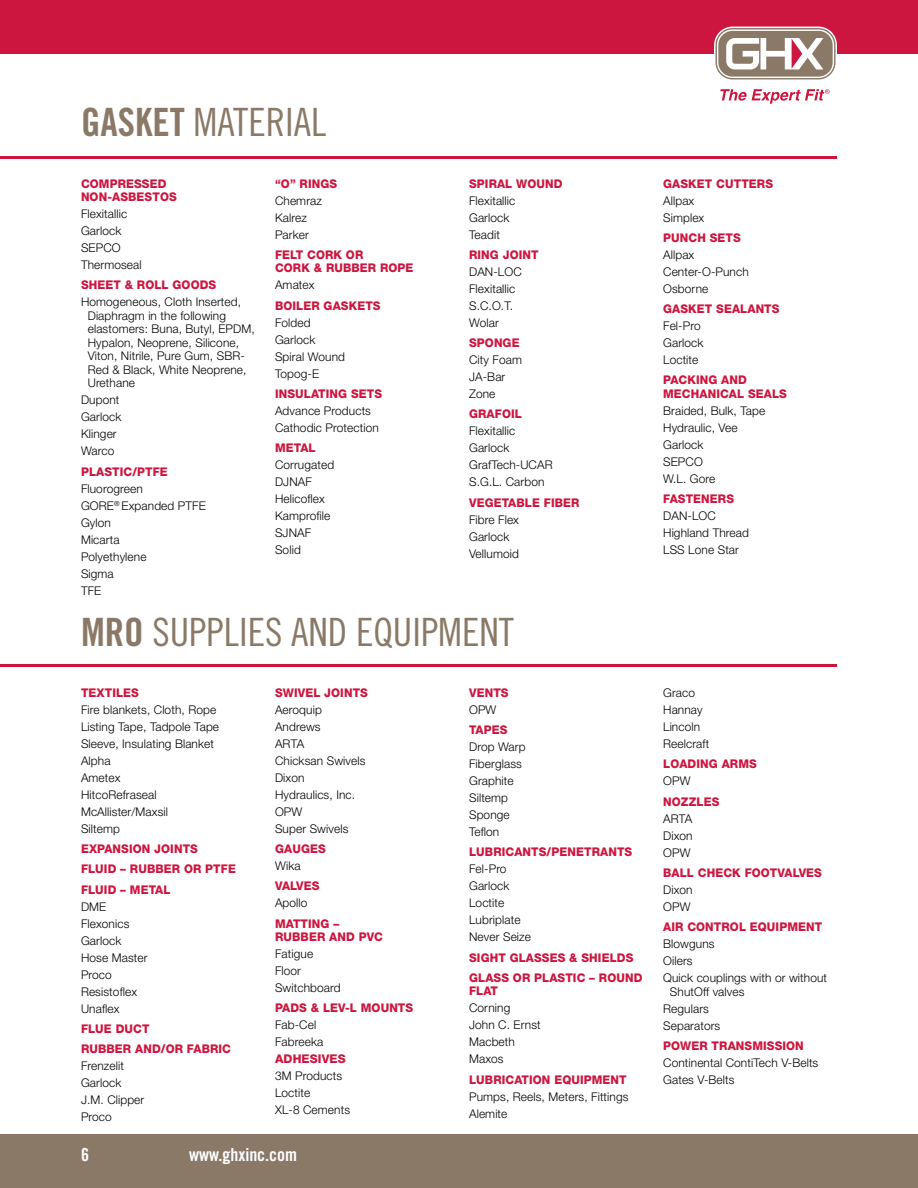
<style>
.page{position:relative;width:918px;height:1188px;background:#fff}
.page>*{position:absolute;margin:0;border:0;box-sizing:border-box;transform-origin:0 0}
.t1{font:39px "Trade Gothic Cond Eighteen";color:#8a7967}
.t2{font:18px "Trade Gothic Bold Cond Twenty";color:#fff}
.t3{font:300 12px/17px "Helvetica Neue";letter-spacing:.01em;color:#000}
.t4{font:800 12px/20.2px "Helvetica Neue";letter-spacing:.01em;color:#cd163f;scale:.96 1}
.t5{font:800 12px "Helvetica Neue";letter-spacing:.01em;color:#cd163f}
.s1{font-family:"Trade Gothic Bold Cond Twenty"}
</style>
<div class="page">
<div style="left:0;top:1134px;width:918px;height:54px;background:#8a7967"></div>
<div style="left:0;top:0;width:918px;height:54px;background:#cd163f"></div>
<hr style="left:0;top:665px;width:837px;height:2px;background:#cd163f">
<hr style="left:0;top:156px;width:837px;height:2px;background:#cd163f">
<svg style="left:714px;top:27px;width:123px;height:53px"></svg>
<svg style="left:720px;top:89px;width:110px;height:15px"></svg>
<h1 class="t1" style="left:81px;top:99px;width:247px"><span class="s1">GASKET</span> MATERIAL</h1>
<p class="t4" style="left:81px;top:176px;width:101px;line-height:13.5px">COMPRESSED<br>NON-ASBESTOS</p>
<p class="t3" style="left:81px;top:205px;width:62px">Flexitallic<br>Garlock<br>SEPCO<br>Thermoseal</p>
<p class="t4" style="left:81px;top:275px;width:142px">SHEET &amp; ROLL GOODS</p>
<p class="t3" style="left:88px;top:295px;width:169px;line-height:13.5px;text-indent:-7px">Homogeneous, Cloth Inserted,<br>Diaphragm in the following elastomers: Buna, Butyl, EPDM,<br>Hypalon, Neoprene, Silicone,<br>Viton, Nitrile, Pure Gum, SBR-<br>Red &amp; Black, White Neoprene,<br>Urethane</p>
<p class="t3" style="left:81px;top:391px;width:42px">Dupont<br>Garlock<br>Klinger<br>Warco</p>
<p class="t4" style="left:81px;top:461px;width:92px">PLASTIC/PTFE</p>
<p class="t3" style="left:81px;top:480px;width:126px">Fluorogreen<br>GORE<sup>®</sup> Expanded PTFE<br>Gylon<br>Micarta<br>Polyethylene<br>Sigma<br>TFE</p>
<p class="t4" style="left:275px;top:173px;width:66px">“O” RINGS</p>
<p class="t3" style="left:275px;top:192px;width:48px">Chemraz<br>Kalrez<br>Parker</p>
<p class="t4" style="left:275px;top:248px;width:146px;line-height:13.5px">FELT CORK OR<br>CORK &amp; RUBBER ROPE</p>
<p class="t3" style="left:275px;top:276px;width:41px">Amatex</p>
<p class="t4" style="left:275px;top:295px;width:112px">BOILER GASKETS</p>
<p class="t3" style="left:275px;top:314px;width:71px">Folded<br>Garlock<br>Spiral Wound<br>Topog-E</p>
<p class="t4" style="left:275px;top:383px;width:113px">INSULATING SETS</p>
<p class="t3" style="left:275px;top:402px;width:105px">Advance Products<br>Cathodic Protection</p>
<p class="t4" style="left:275px;top:438px;width:44px">METAL</p>
<p class="t3" style="left:275px;top:456px;width:61px">Corrugated<br>DJNAF<br>Helicoflex<br>Kamprofile<br>SJNAF<br>Solid</p>
<p class="t4" style="left:469px;top:173px;width:99px">SPIRAL WOUND</p>
<p class="t3" style="left:469px;top:192px;width:48px">Flexitallic<br>Garlock<br>Teadit</p>
<p class="t4" style="left:469px;top:244px;width:74px">RING JOINT</p>
<p class="t3" style="left:469px;top:263px;width:54px">DAN-LOC<br>Flexitallic<br>S.C.O.T.<br>Wolar</p>
<p class="t4" style="left:469px;top:333px;width:54px">SPONGE</p>
<p class="t3" style="left:469px;top:351px;width:54px">City Foam<br>JA-Bar<br>Zone</p>
<p class="t4" style="left:469px;top:404px;width:56px">GRAFOIL</p>
<p class="t3" style="left:469px;top:422px;width:85px">Flexitallic<br>Garlock<br>GrafTech-UCAR<br>S.G.L. Carbon</p>
<p class="t4" style="left:469px;top:492px;width:117px">VEGETABLE FIBER</p>
<p class="t3" style="left:469px;top:511px;width:51px">Fibre Flex<br>Garlock<br>Vellumoid</p>
<h1 class="t1" style="left:81px;top:609px;width:435px"><span class="s1">MRO</span> SUPPLIES AND EQUIPMENT</h1>
<p class="t4" style="left:81px;top:682px;width:62px">TEXTILES</p>
<p class="t3" style="left:81px;top:701px;width:140px">Fire blankets, Cloth, Rope<br>Listing Tape, Tadpole Tape<br>Sleeve, Insulating Blanket<br>Alpha<br>Ametex<br>HitcoRefraseal<br>McAllister/Maxsil<br>Siltemp</p>
<p class="t4" style="left:81px;top:839px;width:163px">EXPANSION JOINTS<br>FLUID – RUBBER OR PTFE<br>FLUID – METAL</p>
<p class="t3" style="left:81px;top:898px;width:68px">DME<br>Flexonics<br>Garlock<br>Hose Master<br>Proco<br>Resistoflex<br>Unaflex</p>
<p class="t4" style="left:81px;top:1018px;width:158px">FLUE DUCT<br>RUBBER AND/OR FABRIC</p>
<p class="t3" style="left:81px;top:1057px;width:65px">Frenzelit<br>Garlock<br>J.M. Clipper<br>Proco</p>
<p class="t4" style="left:275px;top:682px;width:98px">SWIVEL JOINTS</p>
<p class="t3" style="left:275px;top:701px;width:92px">Aeroquip<br>Andrews<br>ARTA<br>Chicksan Swivels<br>Dixon<br>Hydraulics, Inc.<br>OPW<br>Super Swivels</p>
<p class="t4" style="left:275px;top:839px;width:54px">GAUGES</p>
<p class="t3" style="left:275px;top:857px;width:27px">Wika</p>
<p class="t4" style="left:275px;top:876px;width:48px">VALVES</p>
<p class="t3" style="left:275px;top:894px;width:34px">Apollo</p>
<p class="t4" style="left:275px;top:917px;width:114px;line-height:13.5px">MATTING –<br>RUBBER AND PVC</p>
<p class="t3" style="left:275px;top:945px;width:67px">Fatigue<br>Floor<br>Switchboard</p>
<p class="t4" style="left:275px;top:998px;width:145px">PADS &amp; LEV-L MOUNTS</p>
<p class="t3" style="left:275px;top:1016px;width:50px">Fab-Cel<br>Fabreeka</p>
<p class="t5" style="left:275px;top:1052px;width:72px">ADHESIVES</p>
<p class="t3" style="left:275px;top:1067px;width:77px">3M Products<br>Loctite<br>XL-8 Cements</p>
<h2 class="t2" style="left:81px;top:1144px;width:9px">6</h2>
<h2 class="t2" style="left:189px;top:1144px;width:110px">www.ghxinc.com</h2>
<p class="t4" style="left:469px;top:682px;width:43px">VENTS</p>
<p class="t3" style="left:469px;top:701px;width:29px">OPW</p>
<p class="t4" style="left:469px;top:720px;width:42px">TAPES</p>
<p class="t3" style="left:469px;top:738px;width:58px">Drop Warp<br>Fiberglass<br>Graphite<br>Siltemp<br>Sponge<br>Teflon</p>
<p class="t4" style="left:469px;top:842px;width:171px">LUBRICANTS/PENETRANTS</p>
<p class="t3" style="left:469px;top:860px;width:63px">Fel-Pro<br>Garlock<br>Loctite<br>Lubriplate<br>Never Seize</p>
<p class="t4" style="left:469px;top:947px;width:182px">SIGHT GLASSES &amp; SHIELDS<br>GLASS OR PLASTIC – ROUND</p>
<p class="t4" style="left:469px;top:981px;width:32px">FLAT</p>
<p class="t3" style="left:469px;top:999px;width:73px">Corning<br>John C. Ernst<br>Macbeth<br>Maxos</p>
<p class="t4" style="left:469px;top:1069px;width:166px">LUBRICATION EQUIPMENT</p>
<p class="t3" style="left:469px;top:1088px;width:161px">Pumps, Reels, Meters, Fittings<br>Alemite</p>
<p class="t4" style="left:663px;top:173px;width:116px">GASKET CUTTERS</p>
<p class="t3" style="left:663px;top:192px;width:43px">Allpax<br>Simplex</p>
<p class="t4" style="left:663px;top:227px;width:82px">PUNCH SETS</p>
<p class="t3" style="left:663px;top:246px;width:87px">Allpax<br>Center-O-Punch<br>Osborne</p>
<p class="t4" style="left:663px;top:299px;width:123px">GASKET SEALANTS</p>
<p class="t3" style="left:663px;top:317px;width:42px">Fel-Pro<br>Garlock<br>Loctite</p>
<p class="t4" style="left:663px;top:373px;width:130px;line-height:13.5px">PACKING AND<br>MECHANICAL SEALS</p>
<p class="t3" style="left:663px;top:402px;width:104px">Braided, Bulk, Tape<br>Hydraulic, Vee<br>Garlock<br>SEPCO<br>W.L. Gore</p>
<p class="t4" style="left:663px;top:489px;width:75px">FASTENERS</p>
<p class="t3" style="left:663px;top:507px;width:87px">DAN-LOC<br>Highland Thread<br>LSS Lone Star</p>
<p class="t3" style="left:663px;top:684px;width:48px">Graco<br>Hannay<br>Lincoln<br>Reelcraft</p>
<p class="t4" style="left:663px;top:754px;width:99px">LOADING ARMS</p>
<p class="t3" style="left:663px;top:772px;width:29px">OPW</p>
<p class="t4" style="left:663px;top:791px;width:60px">NOZZLES</p>
<p class="t3" style="left:663px;top:810px;width:31px;text-align:justify">ARTA Dixon OPW</p>
<p class="t4" style="left:663px;top:862px;width:167px">BALL CHECK FOOTVALVES</p>
<p class="t3" style="left:663px;top:881px;width:31px">Dixon<br>OPW</p>
<p class="t4" style="left:663px;top:917px;width:167px">AIR CONTROL EQUIPMENT</p>
<p class="t3" style="left:663px;top:935px;width:165px">Blowguns<br>Oilers<br>Quick couplings with or without</p>
<p class="t3" style="left:663px;top:983px;width:83px;text-indent:7px">ShutOff valves<br>Regulars<br>Separators</p>
<p class="t4" style="left:663px;top:1035px;width:148px">POWER TRANSMISSION</p>
<p class="t3" style="left:663px;top:1054px;width:157px">Continental ContiTech V-Belts<br>Gates V-Belts</p>
</div>
